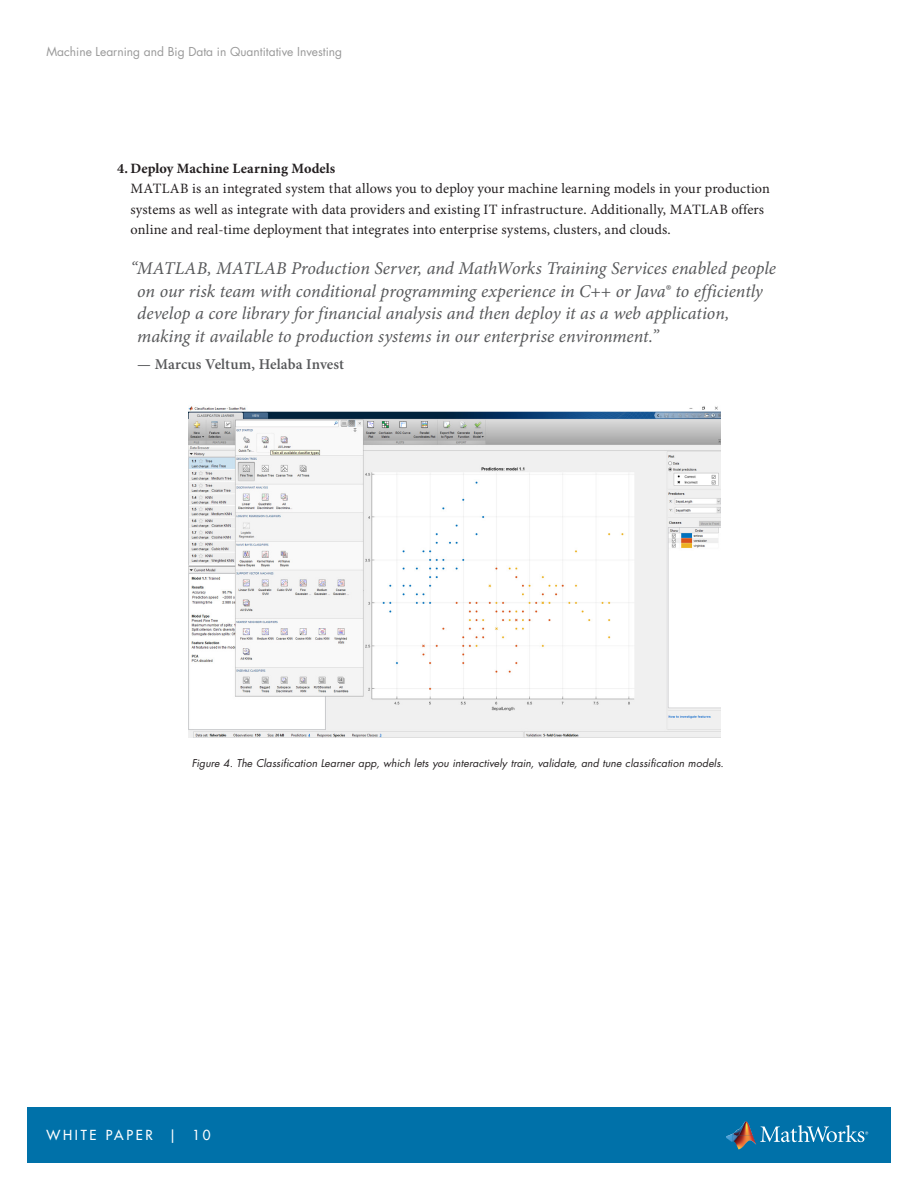
<style>
.page{position:relative;width:918px;height:1188px;background:#fff}
.page>*{position:absolute;margin:0;border:0;box-sizing:border-box;transform-origin:0 0}
.pull_quote{font:italic 18px/22.5px "Minion Pro";letter-spacing:-.005em;color:#57585a}
.quote_attribution{font:600 15px "Minion Pro";letter-spacing:.005em;color:#57585a}
.t1{font:14.25px/20.2px "Minion Pro";letter-spacing:.01em;color:#231f20}
.t2{font:500 13.5px "Futura Std";letter-spacing:.2em;color:#fff}
.t3{font:12px "Futura Std";color:#999}
.t4{font:italic 10.5px "Futura Std";letter-spacing:.01em;color:#231f20}
.s1{font-weight:700}
</style>
<div class="page">
<div style="left:27px;top:1108px;width:864px;height:55px;background:#0071a9"></div>
<img style="left:733px;top:1121px;width:20px;height:14px">
<svg style="left:726px;top:1134px;width:7px;height:8px"></svg>
<img style="left:733px;top:1135px;width:23px;height:14px">
<svg style="left:760px;top:1125px;width:108px;height:17px"></svg>
<img style="left:189px;top:406px;width:531px;height:332px">
<p class="t3" style="left:46px;top:44px;width:297px">Machine Learning and Big Data in Quantitative Investing</p>
<p class="t1" style="left:130px;top:159px;width:641px;text-indent:-14px"><span class="s1">4. Deploy Machine Learning Models<br></span>MATLAB is an integrated system that allows you to deploy your machine learning models in your production systems as well as integrate with data providers and existing IT infrastructure. Additionally, MATLAB offers online and real-time deployment that integrates into enterprise systems, clusters, and clouds.</p>
<p class="pull_quote" style="left:137px;top:258px;width:640px;text-indent:-7px">“MATLAB, MATLAB Production Server, and MathWorks Training Services enabled people on our risk team with conditional programming experience in C++ or Java® to efficiently develop a core library for financial analysis and then deploy it as a web application, making it available to production systems in our enterprise environment.”</p>
<p class="quote_attribution" style="left:137px;top:355px;width:208px">— Marcus Veltum, Helaba Invest</p>
<p class="t4" style="left:192px;top:757px;width:534px">Figure 4. The Classification Learner app, which lets you interactively train, validate, and tune classification models.</p>
<p class="t2" style="left:46px;top:1127px;width:166px">WHITE PAPER | 10</p>
</div>
